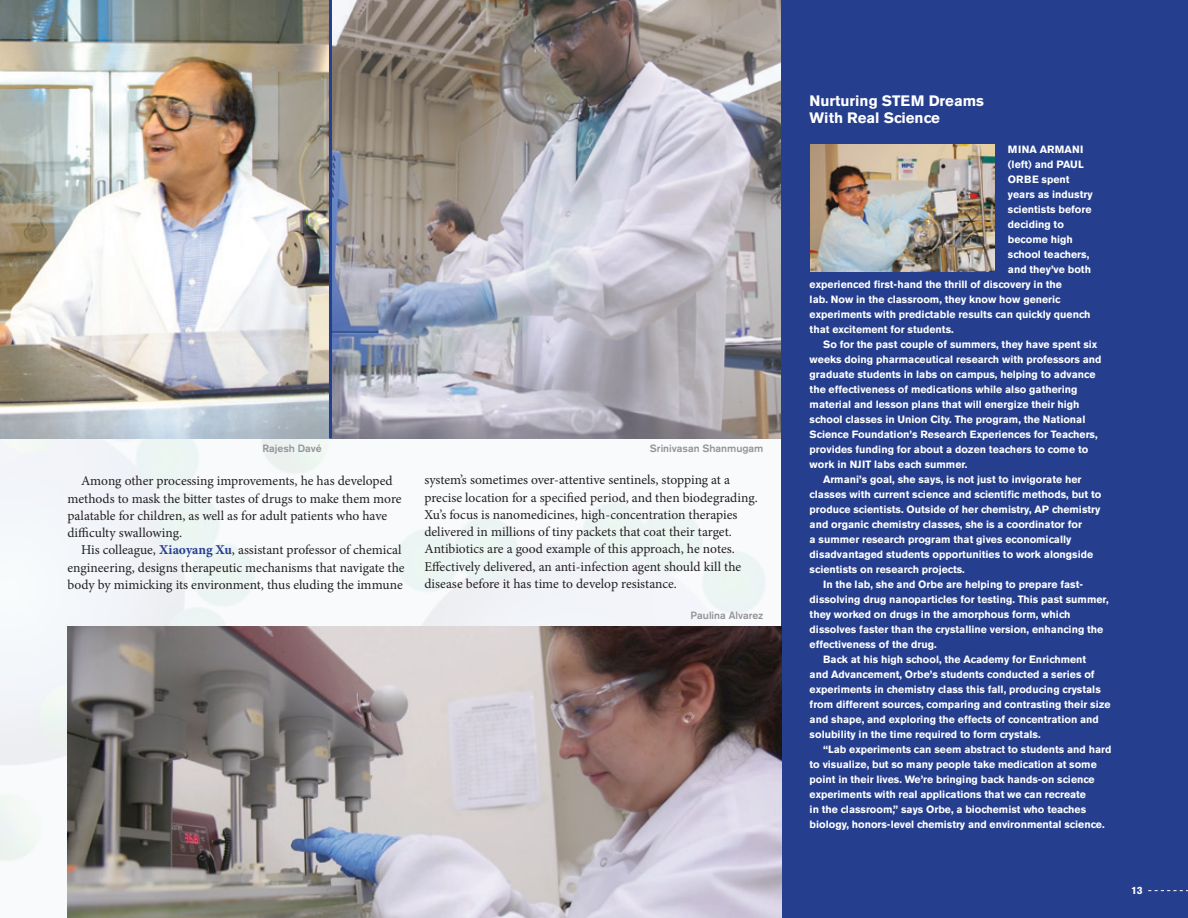
<style>
.page{position:relative;width:1188px;height:918px;background:#fff}
.page>*{position:absolute;margin:0;border:0;box-sizing:border-box;transform-origin:0 0}
.t1{font:700 15px/17.2px "Akzidenz Grotesk BE";color:#fff}
.t2{font:13.5px/17.2px "Minion Pro";color:#231f20}
.t3{font:700 10.5px "Akzidenz Grotesk BE";color:#fff}
.t4{font:500 10.5px "Akzidenz Grotesk BE";color:#939598}
.t5{font:700 10.5px "Akzidenz Grotesk BE";letter-spacing:.02em;color:#fff}
.s1{font-weight:700;color:#253f8e}
</style>
<div class="page">
<img style="left:0;top:0;width:782px;height:918px">
<div style="left:782px;top:0;width:406px;height:918px;background:#253f8e"></div>
<img style="left:811px;top:145px;width:183px;height:126px">
<svg style="left:1148px;top:890px;width:40px;height:1px"></svg>
<img style="left:68px;top:626px;width:714px;height:292px">
<img style="left:0;top:0;width:329px;height:438px">
<hr style="left:329px;top:0;width:3px;height:438px;background:#253f8e">
<p class="t4" style="left:262px;top:442px;width:61px">Rajesh Davé</p>
<p class="t4" style="left:650px;top:442px;width:115px">Srinivasan Shanmugam</p>
<p class="t2" style="left:68px;top:472px;width:336px;text-indent:14px">Among other processing improvements, he has developed methods to mask the bitter tastes of drugs to make them more palatable for children, as well as for adult patients who have difficulty swallowing.</p>
<p class="t2" style="left:68px;top:541px;width:339px;text-indent:14px">His colleague, <span class="s1">Xiaoyang Xu</span>, assistant professor of chemical engineering, designs therapeutic mechanisms that navigate the body by mimicking its environment, thus eluding the immune</p>
<p class="t2" style="left:424px;top:471px;width:335px">system’s sometimes over-attentive sentinels, stopping at a precise location for a specified period, and then biodegrading.<br>Xu’s focus is nanomedicines, high-concentration therapies delivered in millions of tiny packets that coat their target.<br>Antibiotics are a good example of this approach, he notes.<br>Effectively delivered, an anti-infection agent should kill the disease before it has time to develop resistance.</p>
<p class="t4" style="left:691px;top:608px;width:74px">Paulina Alvarez</p>
<h1 class="t1" style="left:810px;top:92px;width:176px">Nurturing STEM Dreams<br>With Real Science</h1>
<p class="t5" style="left:1008px;top:143px;width:77px">MINA ARMANI</p>
<p class="t3" style="left:1008px;top:158px;width:77px">(left) and PAUL</p>
<p class="t3" style="left:1008px;top:173px;width:63px">ORBE spent</p>
<p class="t3" style="left:1008px;top:188px;width:86px">years as industry</p>
<p class="t3" style="left:1008px;top:203px;width:85px">scientists before</p>
<p class="t3" style="left:1008px;top:218px;width:57px">deciding to</p>
<p class="t3" style="left:1008px;top:233px;width:66px">become high</p>
<p class="t3" style="left:1008px;top:248px;width:83px">school teachers,</p>
<p class="t3" style="left:1008px;top:263px;width:85px">and they’ve both</p>
<p class="t3" style="left:810px;top:278px;width:254px">experienced first-hand the thrill of discovery in the</p>
<p class="t3" style="left:810px;top:293px;width:252px">lab. Now in the classroom, they know how generic</p>
<p class="t3" style="left:810px;top:308px;width:282px">experiments with predictable results can quickly quench</p>
<p class="t3" style="left:810px;top:323px;width:146px">that excitement for students.</p>
<p class="t3" style="left:823px;top:338px;width:276px">So for the past couple of summers, they have spent six</p>
<p class="t3" style="left:810px;top:353px;width:294px">weeks doing pharmaceutical research with professors and</p>
<p class="t3" style="left:810px;top:368px;width:287px">graduate students in labs on campus, helping to advance</p>
<p class="t3" style="left:810px;top:383px;width:269px">the effectiveness of medications while also gathering</p>
<p class="t3" style="left:810px;top:398px;width:271px">material and lesson plans that will energize their high</p>
<p class="t3" style="left:810px;top:413px;width:277px">school classes in Union City. The program, the National</p>
<p class="t3" style="left:810px;top:428px;width:290px">Science Foundation’s Research Experiences for Teachers,</p>
<p class="t3" style="left:810px;top:443px;width:280px">provides funding for about a dozen teachers to come to</p>
<p class="t3" style="left:810px;top:458px;width:159px">work in NJIT labs each summer.</p>
<p class="t3" style="left:823px;top:473px;width:260px">Armani’s goal, she says, is not just to invigorate her</p>
<p class="t3" style="left:810px;top:488px;width:293px">classes with current science and scientific methods, but to</p>
<p class="t3" style="left:810px;top:503px;width:292px">produce scientists. Outside of her chemistry, AP chemistry</p>
<p class="t3" style="left:810px;top:518px;width:274px">and organic chemistry classes, she is a coordinator for</p>
<p class="t3" style="left:810px;top:533px;width:263px">a summer research program that gives economically</p>
<p class="t3" style="left:810px;top:548px;width:285px">disadvantaged students opportunities to work alongside</p>
<p class="t3" style="left:810px;top:563px;width:157px">scientists on research projects.</p>
<p class="t3" style="left:823px;top:578px;width:262px">In the lab, she and Orbe are helping to prepare fast-</p>
<p class="t3" style="left:810px;top:593px;width:301px">dissolving drug nanoparticles for testing. This past summer,</p>
<p class="t3" style="left:810px;top:608px;width:262px">they worked on drugs in the amorphous form, which</p>
<p class="t3" style="left:810px;top:623px;width:295px">dissolves faster than the crystalline version, enhancing the</p>
<p class="t3" style="left:810px;top:638px;width:129px">effectiveness of the drug.</p>
<p class="t3" style="left:823px;top:653px;width:265px">Back at his high school, the Academy for Enrichment</p>
<p class="t3" style="left:810px;top:668px;width:287px">and Advancement, Orbe’s students conducted a series of</p>
<p class="t3" style="left:810px;top:683px;width:293px">experiments in chemistry class this fall, producing crystals</p>
<p class="t3" style="left:810px;top:698px;width:302px">from different sources, comparing and contrasting their size</p>
<p class="t3" style="left:810px;top:713px;width:291px">and shape, and exploring the effects of concentration and</p>
<p class="t3" style="left:810px;top:728px;width:233px">solubility in the time required to form crystals.</p>
<p class="t3" style="left:823px;top:743px;width:290px">“Lab experiments can seem abstract to students and hard</p>
<p class="t3" style="left:810px;top:758px;width:289px">to visualize, but so many people take medication at some</p>
<p class="t3" style="left:810px;top:773px;width:287px">point in their lives. We’re bringing back hands-on science</p>
<p class="t3" style="left:810px;top:788px;width:278px">experiments with real applications that we can recreate</p>
<p class="t3" style="left:810px;top:803px;width:278px">in the classroom,” says Orbe, a biochemist who teaches</p>
<p class="t3" style="left:810px;top:818px;width:296px">biology, honors-level chemistry and environmental science.</p>
<p class="t3" style="left:1131px;top:884px;width:13px">13</p>
</div>
